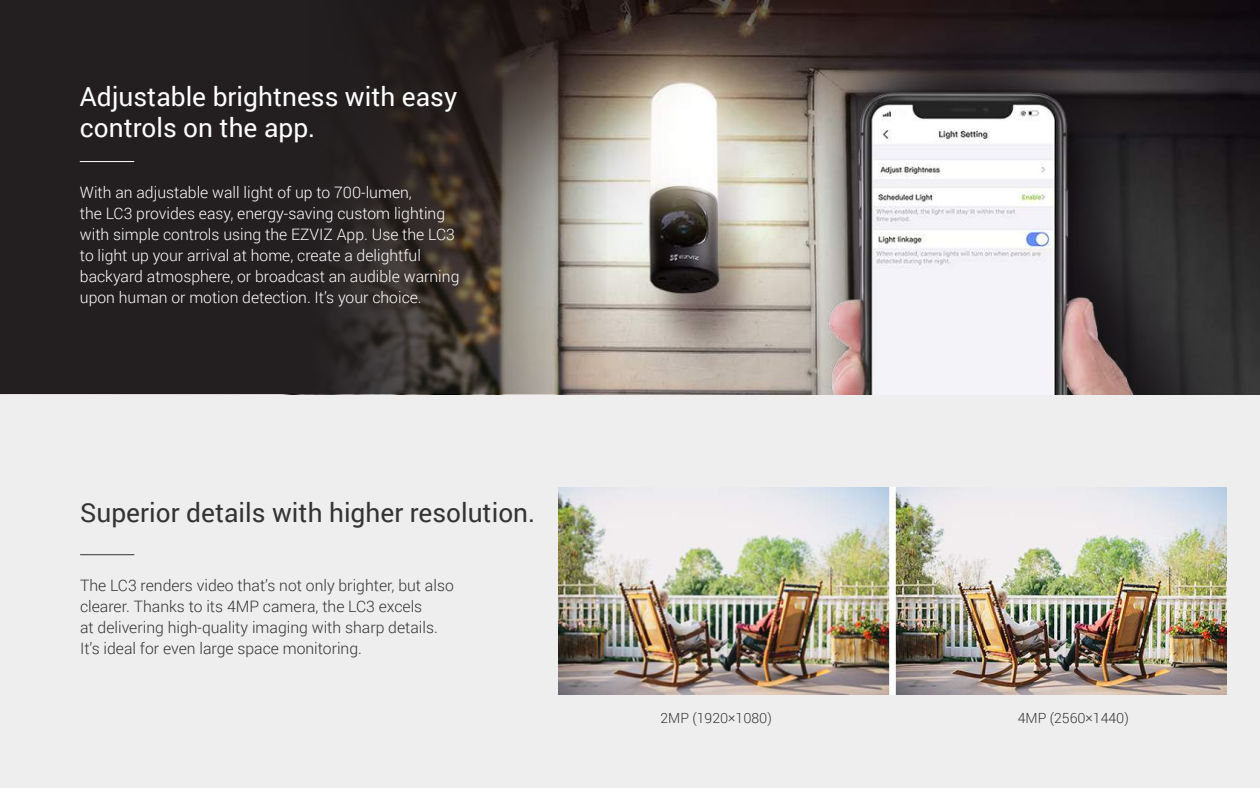
<style>
.page{position:relative;width:1260px;height:788px;background:#fff}
.page>*{position:absolute;margin:0;border:0;box-sizing:border-box;transform-origin:0 0}
.t1{font:26.25px/31.5px "Roboto";color:#fff}
.t2{font:26.25px "Roboto";color:#333}
.t3{font:300 15.75px/21px "Roboto";color:#fff}
.t4{font:300 15.75px/21px "Roboto";color:#333}
.t5{font:300 14px "Roboto";color:#333}
</style>
<div class="page">
<div style="left:0;top:394px;width:1260px;height:394px;background:#eee"></div>
<img style="left:0;top:1px;width:1260px;height:394px">
<img style="left:724px;top:1px;width:510px;height:394px">
<svg style="left:0;top:1px;width:606px;height:393px;background:#373130"></svg>
<hr style="left:80px;top:161px;width:54px;height:1px;background:#fff">
<hr style="left:80px;top:554px;width:54px;height:1px;background:#333">
<img style="left:558px;top:487px;width:669px;height:207px">
<h1 class="t1" style="left:80px;top:79px;width:379px">Adjustable brightness with easy controls on the app.</h1>
<p class="t3" style="left:80px;top:181px;width:381px">With an adjustable wall light of up to 700-lumen,<br>the LC3 provides easy, energy-saving custom lighting with simple controls using the EZVIZ App. Use the LC3 to light up your arrival at home, create a delightful backyard atmosphere, or broadcast an audible warning upon human or motion detection. It’s your choice.</p>
<h1 class="t2" style="left:80px;top:494px;width:457px">Superior details with higher resolution.</h1>
<p class="t4" style="left:80px;top:574px;width:375px">The LC3 renders video that’s not only brighter, but also clearer. Thanks to its 4MP camera, the LC3 excels<br>at delivering high-quality imaging with sharp details.<br>It’s ideal for even large space monitoring.</p>
<p class="t5" style="left:661px;top:708px;width:113px">2MP (1920×1080)</p>
<p class="t5" style="left:1018px;top:708px;width:112px">4MP (2560×1440)</p>
</div>
